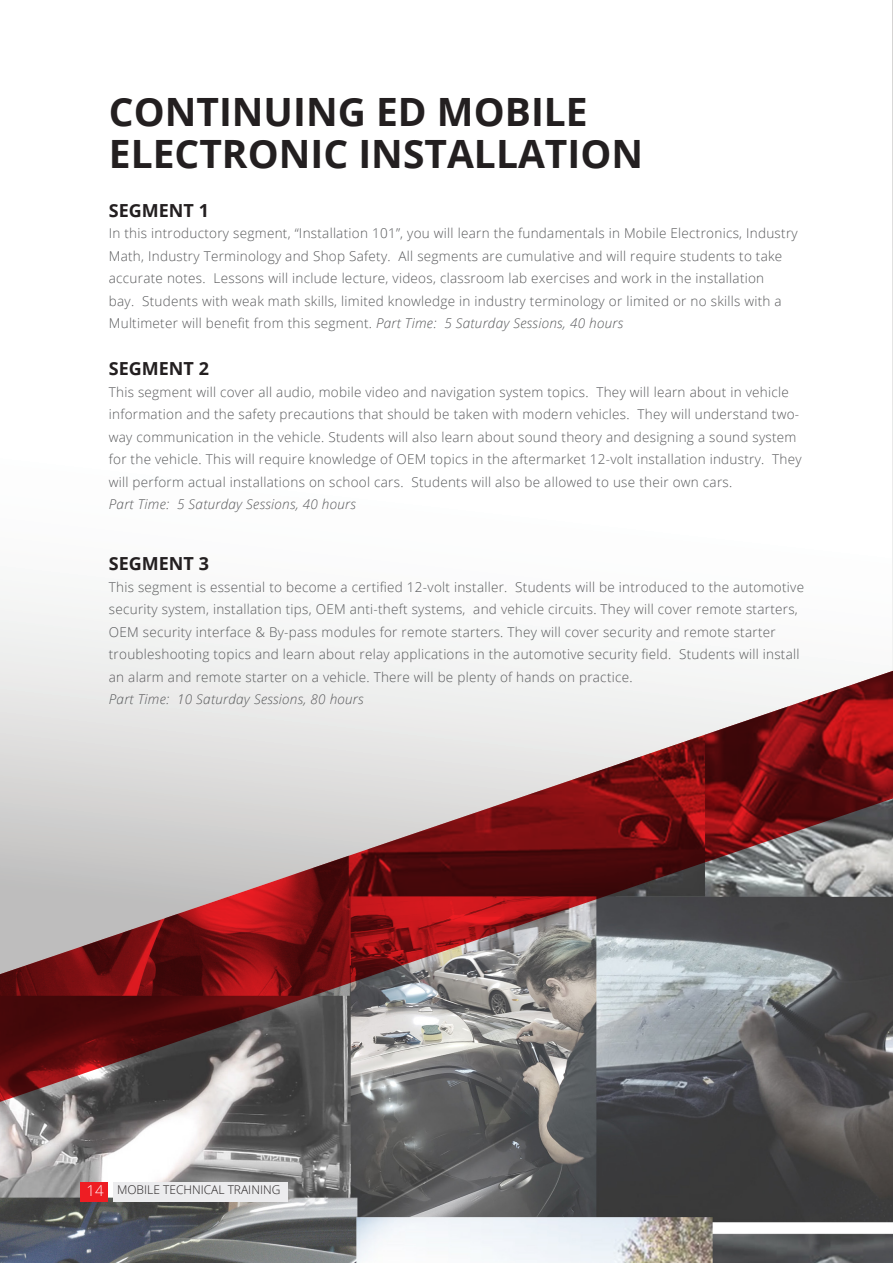
<style>
.page{position:relative;width:893px;height:1263px;background:#fff}
.page>*{position:absolute;margin:0;border:0;box-sizing:border-box;transform-origin:0 0}
.t1{font:700 39px/42px "Open Sans";color:#231f20}
.t2{font:700 18px "Open Sans";color:#231f20}
.Small_text{font:300 13.5px/22.5px "Open Sans";letter-spacing:.02em;color:#57585a}
.Small_text-2{font:italic 300 13.5px "Open Sans";letter-spacing:.02em;color:#57585a}
.t3{font:300 12px "Open Sans";color:#231f20}
.s1{font-style:italic}
.s2{font-size:15px;color:#fff}
</style>
<div class="page">
<svg style="left:892px;top:0;width:1px;height:670px"></svg>
<svg style="left:0;top:670px;width:893px;height:593px;background:#917c7d"></svg>
<div style="left:81px;top:1182px;width:27px;height:20px;background:#ee1d23"></div>
<div style="left:114px;top:1182px;width:174px;height:20px;background:#ececee"></div>
<p class="t1" style="left:109px;top:89px;width:536px">CONTINUING ED MOBILE<br>ELECTRONIC INSTALLATION</p>
<p class="t2" style="left:109px;top:197px;width:102px">SEGMENT 1</p>
<p class="Small_text" style="left:109px;top:222px;width:690px">In this introductory segment, “Installation 101”, you will learn the fundamentals in Mobile Electronics, Industry Math, Industry Terminology and Shop Safety. All segments are cumulative and will require students to take accurate notes. Lessons will include lecture, videos, classroom lab exercises and work in the installation<br>bay. Students with weak math skills, limited knowledge in industry terminology or limited or no skills with a Multimeter will benefit from this segment. <span class="s1">Part Time: 5 Saturday Sessions, 40 hours</span></p>
<p class="t2" style="left:109px;top:356px;width:102px">SEGMENT 2</p>
<p class="Small_text" style="left:109px;top:380px;width:694px">This segment will cover all audio, mobile video and navigation system topics. They will learn about in vehicle information and the safety precautions that should be taken with modern vehicles. They will understand two&shy;way communication in the vehicle. Students will also learn about sound theory and designing a sound system for the vehicle. This will require knowledge of OEM topics in the aftermarket 12-volt installation industry. They will perform actual installations on school cars. Students will also be allowed to use their own cars.</p>
<p class="Small_text-2" style="left:109px;top:495px;width:249px">Part Time: 5 Saturday Sessions, 40 hours</p>
<p class="t2" style="left:109px;top:551px;width:102px">SEGMENT 3</p>
<p class="Small_text" style="left:109px;top:575px;width:697px">This segment is essential to become a certified 12-volt installer. Students will be introduced to the automotive security system, installation tips, OEM anti-theft systems, and vehicle circuits. They will cover remote starters, OEM security interface &amp; By-pass modules for remote starters. They will cover security and remote starter troubleshooting topics and learn about relay applications in the automotive security field. Students will install an alarm and remote starter on a vehicle. There will be plenty of hands on practice.</p>
<p class="Small_text-2" style="left:109px;top:690px;width:256px">Part Time: 10 Saturday Sessions, 80 hours</p>
<p class="t3" style="left:87px;top:1181px;width:195px"><span class="s2">14</span> MOBILE TECHNICAL TRAINING</p>
</div>
